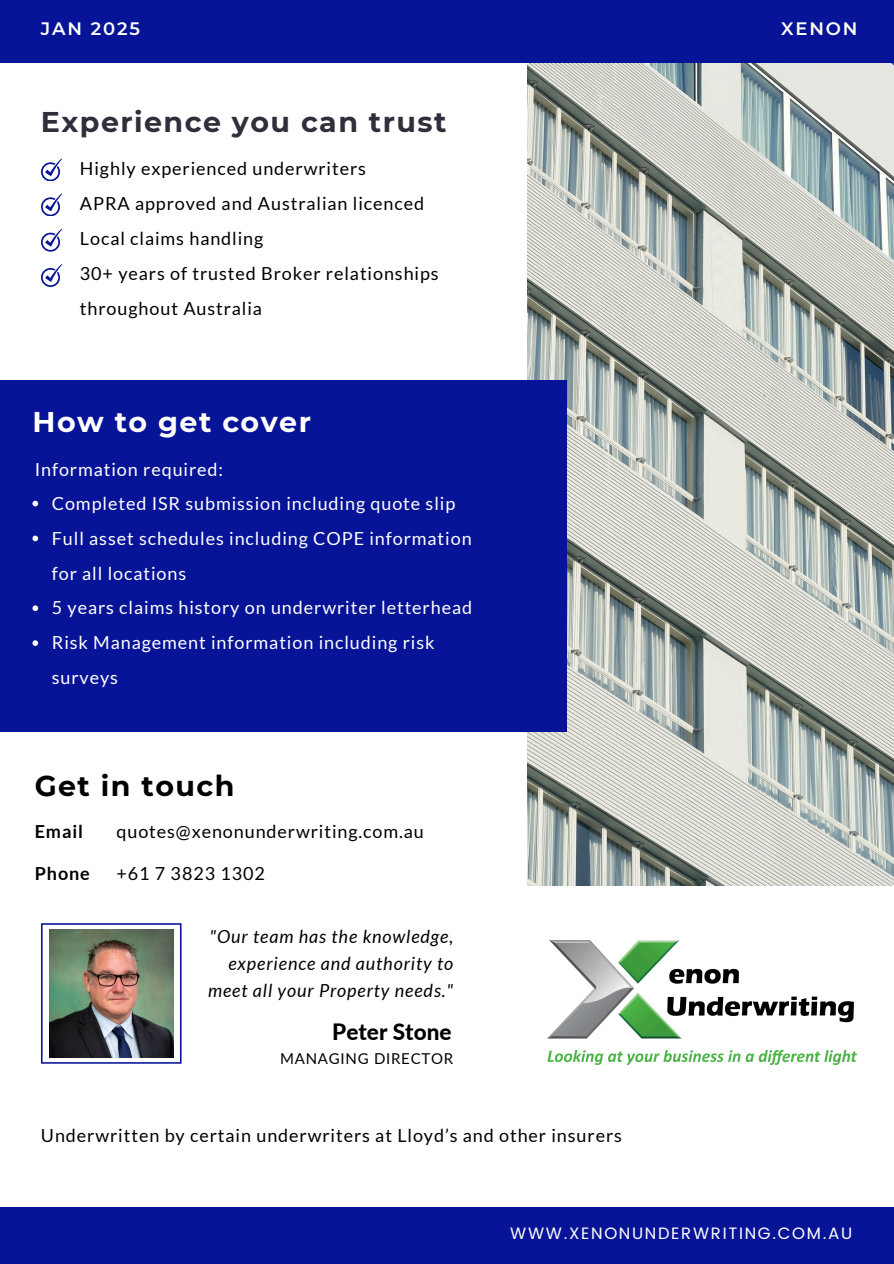
<style>
.page{position:relative;width:894px;height:1264px;background:#fff}
.page>*{position:absolute;margin:0;border:0;box-sizing:border-box;transform-origin:0 0}
.t1{font:700 28.5px "Montserrat";letter-spacing:.05em;color:#2f2f3b}
.t2{font:700 28.5px "Montserrat";letter-spacing:.05em;color:#fff}
.t3{font:700 28.5px "Montserrat";letter-spacing:.05em;color:#000}
.t4{font:800 22.5px "Lato";color:#000}
.t5{font:18px/34.8px "Lato";letter-spacing:.05em;color:#000}
.t6{font:18px/34.8px "Lato";letter-spacing:.05em;color:#fff}
.t7{font:italic 18px/27px "Lato";letter-spacing:.05em;color:#000;text-align:right}
.t8{font:600 18px "Montserrat";letter-spacing:.1em;color:#fff}
.t9{font:700 18px "Lato";letter-spacing:.05em;color:#000}
.t10{font:16.5px "Poppins";letter-spacing:.1em;color:#fff}
.t11{font:15px "Lato";letter-spacing:.05em;color:#000}
</style>
<div class="page">
<img style="left:527px;top:63px;width:366px;height:822px">
<div style="left:0;top:0;width:893px;height:63px;background:#071497"></div>
<div style="left:0;top:380px;width:566px;height:351px;background:#071497"></div>
<svg style="left:41px;top:158px;width:21px;height:23px"></svg>
<svg style="left:41px;top:193px;width:21px;height:23px"></svg>
<svg style="left:41px;top:229px;width:21px;height:22px"></svg>
<svg style="left:41px;top:264px;width:21px;height:22px"></svg>
<div style="left:0;top:1206px;width:893px;height:57px;background:#071497"></div>
<svg style="left:32px;top:500px;width:6px;height:6px"></svg>
<svg style="left:32px;top:535px;width:6px;height:6px"></svg>
<svg style="left:32px;top:605px;width:6px;height:6px"></svg>
<svg style="left:32px;top:640px;width:6px;height:6px"></svg>
<svg style="left:41px;top:923px;width:140px;height:140px"></svg>
<img style="left:49px;top:930px;width:125px;height:127px">
<img style="left:547px;top:940px;width:309px;height:124px">
<p class="t8" style="left:41px;top:17px;width:100px">JAN 2025</p>
<h1 class="t8" style="left:781px;top:17px;width:78px">XENON</h1>
<p class="t1" style="left:41px;top:105px;width:407px">Experience you can trust</p>
<h3 class="t5" style="left:80px;top:151px;width:345px">Highly experienced underwriters<br>APRA approved and Australian licenced<br>Local claims handling</h3>
<h3 class="t5" style="left:80px;top:255px;width:360px">30+ years of trusted Broker relationships throughout Australia</h3>
<p class="t2" style="left:33px;top:404px;width:280px">How to get cover</p>
<h1 class="t6" style="left:35px;top:451px;width:190px">Information required:</h1>
<h6 class="t6" style="left:52px;top:485px;width:405px">Completed ISR submission including quote slip</h6>
<p class="t6" style="left:52px;top:520px;width:421px">Full asset schedules including COPE information for all locations</p>
<p class="t6" style="left:52px;top:590px;width:421px">5 years claims history on underwriter letterhead</p>
<p class="t6" style="left:52px;top:625px;width:384px">Risk Management information including risk surveys</p>
<p class="t3" style="left:35px;top:768px;width:201px">Get in touch</p>
<h6 class="t5" style="left:116px;top:813px;width:309px">quotes@xenonunderwriting.com.au</h6>
<h1 class="t5" style="left:116px;top:856px;width:150px">+61 7 3823 1302</h1>
<p class="t9" style="left:35px;top:819px;width:50px">Email</p>
<p class="t9" style="left:35px;top:862px;width:57px">Phone</p>
<h5 class="t7" style="left:208px;top:922px;width:247px">"Our team has the knowledge, experience and authority to meet all your Property needs."</h5>
<h5 class="t4" style="left:332px;top:1018px;width:121px">Peter Stone</h5>
<h6 class="t11" style="left:280px;top:1049px;width:174px">MANAGING DIRECTOR</h6>
<h6 class="t5" style="left:41px;top:1117px;width:582px">Underwritten by certain underwriters at Lloyd’s and other insurers</h6>
<p class="t10" style="left:510px;top:1223px;width:343px">WWW.XENONUNDERWRITING.COM.AU</p>
</div>
